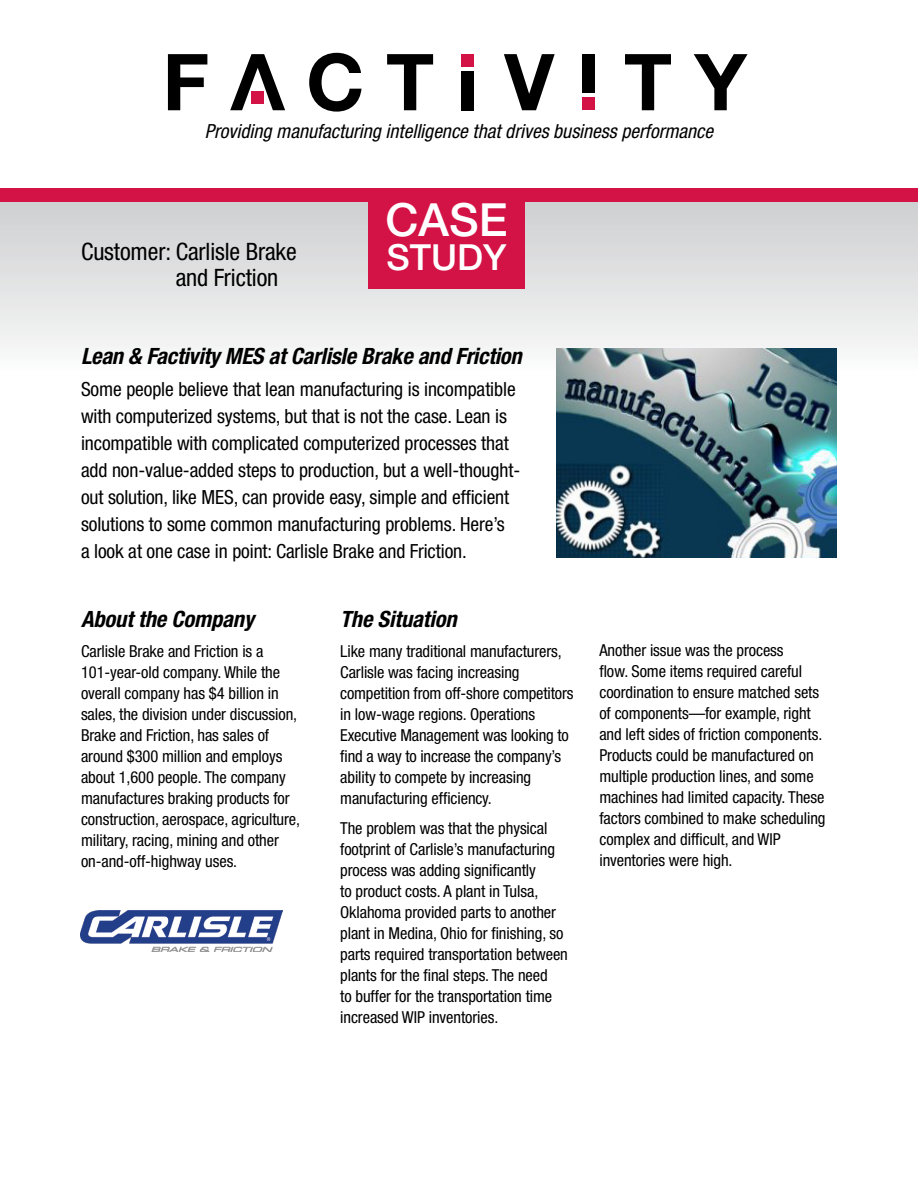
<style>
.page{position:relative;width:918px;height:1188px;background:#fff}
.page>*{position:absolute;margin:0;border:0;box-sizing:border-box;transform-origin:0 0}
.t1{font:500 45.75px "Helvetica Neue LT Std";color:#fff}
.t2{font:500 36px "Helvetica Neue LT Std";color:#fff}
.t3{font:condensed 24px "Helvetica Neue LT Std";letter-spacing:-.005em;color:#000}
.t4{font:italic 700 condensed 22.5px "Helvetica Neue LT Std";letter-spacing:-.01em;color:#000}
.t5{font:condensed 19.5px/27px "Helvetica Neue LT Std";letter-spacing:-.005em;color:#000}
.t6{font:italic condensed 19.5px "Helvetica Neue LT Std";color:#000}
.t7{font:condensed 16.5px/21px "Helvetica Neue LT Std";letter-spacing:-.005em;color:#000}
</style>
<div class="page">
<div style="left:0;top:202px;width:918px;height:170px;background:linear-gradient(to bottom,#cdced0,#fafafa)"></div>
<svg style="left:168px;top:54px;width:39px;height:56px"></svg>
<svg style="left:230px;top:54px;width:55px;height:56px"></svg>
<svg style="left:309px;top:53px;width:52px;height:59px"></svg>
<svg style="left:387px;top:54px;width:46px;height:56px"></svg>
<div style="left:461px;top:71px;width:13px;height:39px;background:#000"></div>
<svg style="left:504px;top:54px;width:51px;height:56px"></svg>
<div style="left:582px;top:54px;width:12px;height:39px;background:#000"></div>
<svg style="left:625px;top:54px;width:46px;height:56px"></svg>
<svg style="left:694px;top:54px;width:54px;height:56px"></svg>
<div style="left:461px;top:54px;width:13px;height:12px;background:#d31245"></div>
<div style="left:582px;top:97px;width:12px;height:13px;background:#d31245"></div>
<div style="left:251px;top:91px;width:13px;height:13px;background:#d31245"></div>
<img style="left:556px;top:348px;width:281px;height:209px">
<div style="left:0;top:188px;width:918px;height:14px;background:#d31245"></div>
<div style="left:368px;top:189px;width:157px;height:99px;background:#d31245"></div>
<img style="left:80px;top:911px;width:203px;height:40px">
<p class="t6" style="left:205px;top:120px;width:510px">Providing manufacturing intelligence that drives business performance</p>
<h1 class="t1" style="left:386px;top:192px;width:124px">CASE</h1>
<h3 class="t3" style="left:81px;top:238px;width:217px">Customer: Carlisle Brake</h3>
<h2 class="t2" style="left:387px;top:236px;width:121px">STUDY</h2>
<h3 class="t3" style="left:176px;top:263px;width:104px">and Friction</h3>
<h3 class="t4" style="left:81px;top:343px;width:442px">Lean &amp; Factivity MES at Carlisle Brake and Friction</h3>
<p class="t5" style="left:81px;top:375px;width:441px">Some people believe that lean manufacturing is incompatible with computerized systems, but that is not the case. Lean is incompatible with complicated computerized processes that add non-value-added steps to production, but a well-thought&shy;out solution, like MES, can provide easy, simple and efficient solutions to some common manufacturing problems. Here’s<br>a look at one case in point: Carlisle Brake and Friction.</p>
<h3 class="t4" style="left:81px;top:605px;width:175px">About the Company</h3>
<p class="t7" style="left:81px;top:641px;width:221px">Carlisle Brake and Friction is a 101-year-old company. While the overall company has $4 billion in sales, the division under discussion, Brake and Friction, has sales of around $300 million and employs about 1,600 people. The company manufactures braking products for construction, aerospace, agriculture, military, racing, mining and other on-and-off-highway uses.</p>
<h3 class="t4" style="left:340px;top:605px;width:118px">The Situation</h3>
<p class="t7" style="left:340px;top:641px;width:235px">Like many traditional manufacturers, Carlisle was facing increasing competition from off-shore competitors in low-wage regions. Operations Executive Management was looking to find a way to increase the company’s ability to compete by increasing manufacturing efficiency.</p>
<p class="t7" style="left:340px;top:818px;width:229px">The problem was that the physical footprint of Carlisle’s manufacturing process was adding significantly<br>to product costs. A plant in Tulsa, Oklahoma provided parts to another plant in Medina, Ohio for finishing, so parts required transportation between plants for the final steps. The need<br>to buffer for the transportation time increased WIP inventories.</p>
<p class="t7" style="left:599px;top:640px;width:228px">Another issue was the process<br>flow. Some items required careful coordination to ensure matched sets of components—for example, right and left sides of friction components.<br>Products could be manufactured on multiple production lines, and some machines had limited capacity. These factors combined to make scheduling complex and difficult, and WIP inventories were high.</p>
</div>
